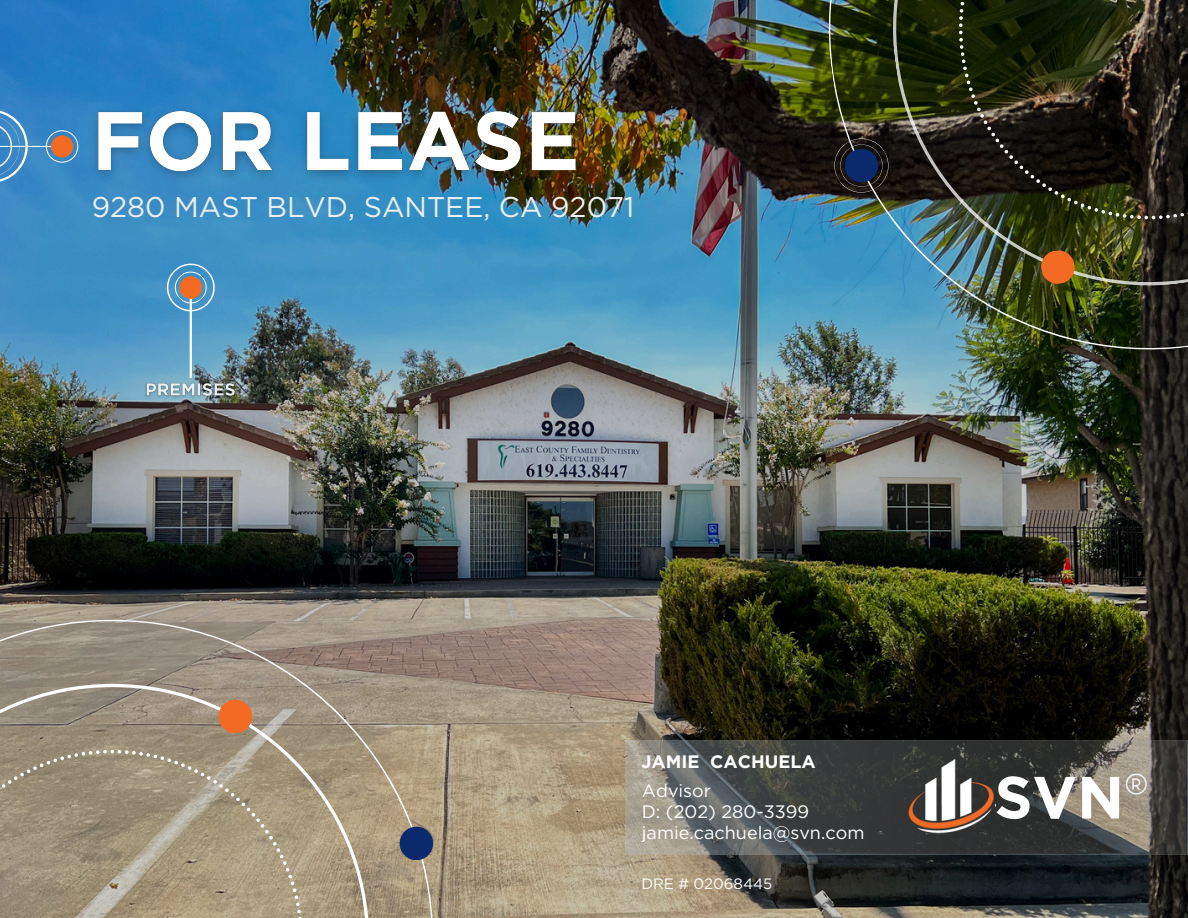
<style>
.page{position:relative;width:1188px;height:918px;background:#fff}
.page>*{position:absolute;margin:0;border:0;box-sizing:border-box;transform-origin:0 0}
.t1{font:700 59.4px "Gotham";color:#fff}
.t2{font:28.5px "Gotham";color:#eceff1}
.t3{font:18px "Gotham";color:#fff}
.t4{font:700 18px "Gotham";color:#fff}
.t5{font:15px "Gotham";color:#fff}
</style>
<div class="page">
<img style="left:0;top:0;width:1188px;height:918px">
<svg style="left:625px;top:740px;width:563px;height:114px;background:#545450"></svg>
<svg style="left:0;top:620px;width:433px;height:298px;background:#9f917f"></svg>
<svg style="left:0;top:684px;width:369px;height:234px;background:#a39680"></svg>
<div style="left:400px;top:827px;width:33px;height:33px;background:#0b2a6d;border-radius:50%"></div>
<div style="left:219px;top:700px;width:33px;height:33px;background:#f36b22;border-radius:50%"></div>
<img style="left:789px;top:0;width:399px;height:389px">
<img style="left:861px;top:0;width:327px;height:317px">
<svg style="left:1040px;top:249px;width:36px;height:36px"></svg>
<svg style="left:825px;top:128px;width:73px;height:74px;background:#23252d"></svg>
<img style="left:908px;top:760px;width:87px;height:75px">
<svg style="left:1126px;top:774px;width:21px;height:21px"></svg>
<hr style="left:0;top:146px;width:67px;height:1px;background:#fff">
<svg style="left:46px;top:130px;width:32px;height:33px"></svg>
<svg style="left:0;top:110px;width:27px;height:73px;background:#5898cd"></svg>
<img style="left:84px;top:91px;width:508px;height:100px">
<hr style="left:190px;top:288px;width:2px;height:90px;background:#fff">
<svg style="left:157px;top:254px;width:68px;height:67px;background:#5f96bb"></svg>
<img style="left:142px;top:378px;width:100px;height:24px">
<p class="t2" style="left:92px;top:189px;width:544px">9280 MAST BLVD, SANTEE, CA 92071</p>
<p class="t4" style="left:641px;top:751px;width:176px">JAMIE CACHUELA</p>
<p class="t3" style="left:642px;top:780px;width:71px">Advisor</p>
<p class="t3" style="left:642px;top:801px;width:169px">D: (202) 280-3399</p>
<p class="t3" style="left:642px;top:822px;width:224px">jamie.cachuela@svn.com</p>
<p class="t5" style="left:641px;top:875px;width:132px">DRE # 02068445</p>
<p class="t1" style="left:995px;top:761px;width:131px">SVN</p>
</div>
